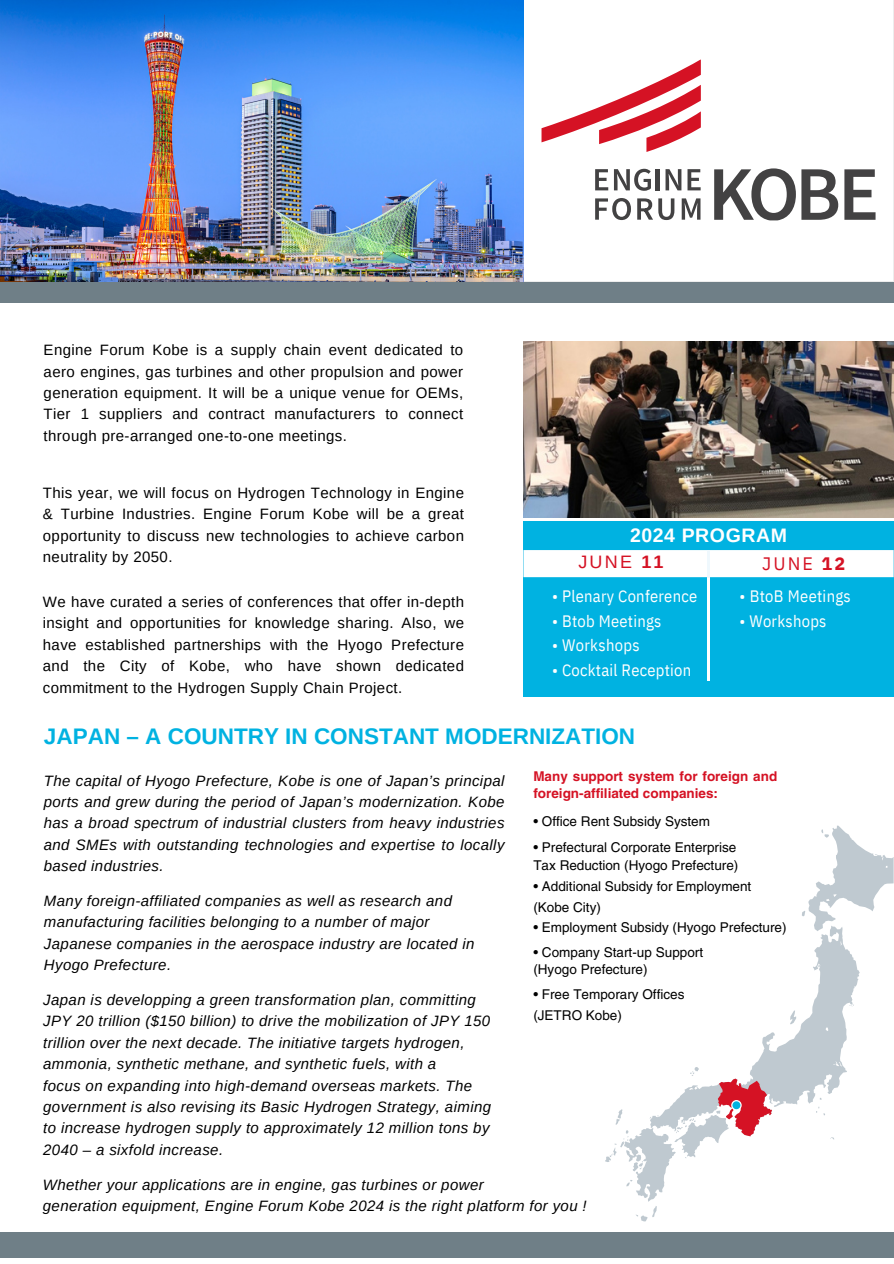
<style>
.page{position:relative;width:894px;height:1264px;background:#fff}
.page>*{position:absolute;margin:0;border:0;box-sizing:border-box;transform-origin:0 0}
.t1{font:700 22.5px "Arimo";color:#00b2e1}
.t2{font:700 19.5px "Arimo";letter-spacing:.03em;color:#fff}
.t3{font:18px "Arimo";color:#d51224}
.t4{font:18px "IBM Plex Sans";color:#d51224}
.t5{font:16.5px "IBM Plex Sans Cond";letter-spacing:.015em;color:#fff}
.t6{font:italic 15px/21.3px "Arimo";letter-spacing:.025em;color:#000}
.t7{font:15px/21.3px "Arimo";letter-spacing:.025em;color:#000;text-align:justify}
.t8{font:13.5px "Helvetica LT Std";color:#000}
.t9{font:700 13.5px/16.8px "Helvetica LT Std";color:#d51224}
.s1{font-weight:700}
</style>
<div class="page">
<div style="left:0;top:282px;width:893px;height:20px;background:#6f7f87"></div>
<div style="left:0;top:1232px;width:893px;height:25px;background:#6f7f87"></div>
<div style="left:523px;top:521px;width:370px;height:175px;background:#00b2e1"></div>
<div style="left:523px;top:550px;width:370px;height:27px;background:#fff"></div>
<hr style="left:707px;top:577px;width:2px;height:103px;background:#fff">
<hr style="left:707px;top:550px;width:2px;height:27px;background:#eff8fd">
<svg style="left:605px;top:825px;width:288px;height:396px"></svg>
<svg style="left:731px;top:1100px;width:9px;height:9px"></svg>
<div style="left:731px;top:1099px;width:10px;height:11px;border:1px solid #fff;border-radius:50%"></div>
<svg style="left:541px;top:60px;width:159px;height:92px"></svg>
<svg style="left:595px;top:169px;width:55px;height:22px"></svg>
<hr style="left:655px;top:169px;width:4px;height:21px;background:#434243">
<svg style="left:665px;top:169px;width:16px;height:21px"></svg>
<svg style="left:687px;top:169px;width:13px;height:21px"></svg>
<svg style="left:595px;top:198px;width:35px;height:22px"></svg>
<svg style="left:637px;top:198px;width:37px;height:22px"></svg>
<svg style="left:681px;top:198px;width:19px;height:22px"></svg>
<svg style="left:714px;top:168px;width:81px;height:52px"></svg>
<svg style="left:801px;top:169px;width:37px;height:51px"></svg>
<svg style="left:844px;top:169px;width:31px;height:51px"></svg>
<img style="left:523px;top:341px;width:370px;height:176px">
<img style="left:0;top:0;width:523px;height:282px">
<h4 class="t7" style="left:44px;top:339px;width:421px">Engine Forum Kobe is a supply chain event dedicated to aero engines, gas turbines and other propulsion and power generation equipment. It will be a unique venue for OEMs, Tier 1 suppliers and contract manufacturers to connect through pre-arranged one-to-one meetings.</h4>
<p class="t7" style="left:43px;top:482px;width:422px">This year, we will focus on Hydrogen Technology in Engine &amp; Turbine Industries. Engine Forum Kobe will be a great opportunity to discuss new technologies to achieve carbon neutrality by 2050.</p>
<h4 class="t7" style="left:43px;top:591px;width:422px">We have curated a series of conferences that offer in-depth insight and opportunities for knowledge sharing. Also, we have established partnerships with the Hyogo Prefecture and the City of Kobe, who have shown dedicated commitment to the Hydrogen Supply Chain Project.</h4>
<p class="t2" style="left:630px;top:524px;width:158px">2024 PROGRAM</p>
<p class="t3" style="left:578px;top:552px;width:87px">JUNE <span class="s1">11</span></p>
<p class="t4" style="left:762px;top:551px;width:84px">JUNE <span class="s1">12</span></p>
<p class="t5" style="left:552px;top:585px;width:146px">• Plenary Conference</p>
<p class="t5" style="left:552px;top:609px;width:111px">• Btob Meetings</p>
<p class="t5" style="left:552px;top:634px;width:89px">• Workshops</p>
<p class="t5" style="left:552px;top:659px;width:140px">• Cocktail Reception</p>
<p class="t5" style="left:739px;top:585px;width:113px">• BtoB Meetings</p>
<p class="t5" style="left:739px;top:609px;width:89px">• Workshops</p>
<p class="t1" style="left:44px;top:724px;width:592px">JAPAN – A COUNTRY IN CONSTANT MODERNIZATION</p>
<h2 class="t6" style="left:44px;top:769px;width:462px;text-align:justify">The capital of Hyogo Prefecture, Kobe is one of Japan’s principal ports and grew during the period of Japan’s modernization. Kobe has a broad spectrum of industrial clusters from heavy industries and SMEs with outstanding technologies and expertise to locally based industries.</h2>
<h3 class="t9" style="left:533px;top:770px;width:245px">Many support system for foreign and foreign-affiliated companies:</h3>
<h4 class="t8" style="left:533px;top:816px;width:178px">• Office Rent Subsidy System</h4>
<h3 class="t8" style="left:533px;top:842px;width:204px">• Prefectural Corporate Enterprise</h3>
<h4 class="t8" style="left:533px;top:860px;width:206px">Tax Reduction (Hyogo Prefecture)</h4>
<h1 class="t8" style="left:533px;top:881px;width:219px">• Additional Subsidy for Employment</h1>
<h4 class="t8" style="left:533px;top:902px;width:69px">(Kobe City)</h4>
<h5 class="t8" style="left:533px;top:922px;width:255px">• Employment Subsidy (Hyogo Prefecture)</h5>
<p class="t8" style="left:533px;top:947px;width:171px">• Company Start-up Support</p>
<p class="t8" style="left:533px;top:963px;width:116px">(Hyogo Prefecture)</p>
<p class="t8" style="left:533px;top:989px;width:153px">• Free Temporary Offices</p>
<p class="t8" style="left:533px;top:1010px;width:90px">(JETRO Kobe)</p>
<p class="t6" style="left:44px;top:890px;width:432px">Many foreign-affiliated companies as well as research and manufacturing facilities belonging to a number of major<br>Japanese companies in the aerospace industry are located in</p>
<h4 class="t6" style="left:44px;top:954px;width:129px">Hyogo Prefecture.</h4>
<h4 class="t6" style="left:43px;top:989px;width:449px">Japan is developping a green transformation plan, committing JPY 20 trillion ($150 billion) to drive the mobilization of JPY 150 trillion over the next decade. The initiative targets hydrogen, ammonia, synthetic methane, and synthetic fuels, with a<br>focus on expanding into high-demand overseas markets. The government is also revising its Basic Hydrogen Strategy, aiming</h4>
<h4 class="t6" style="left:43px;top:1117px;width:447px">to increase hydrogen supply to approximately 12 million tons by<br>2040 – a sixfold increase.</h4>
<p class="t6" style="left:43px;top:1173px;width:545px">Whether your applications are in engine, gas turbines or power<br>generation equipment, Engine Forum Kobe 2024 is the right platform for you !</p>
</div>
